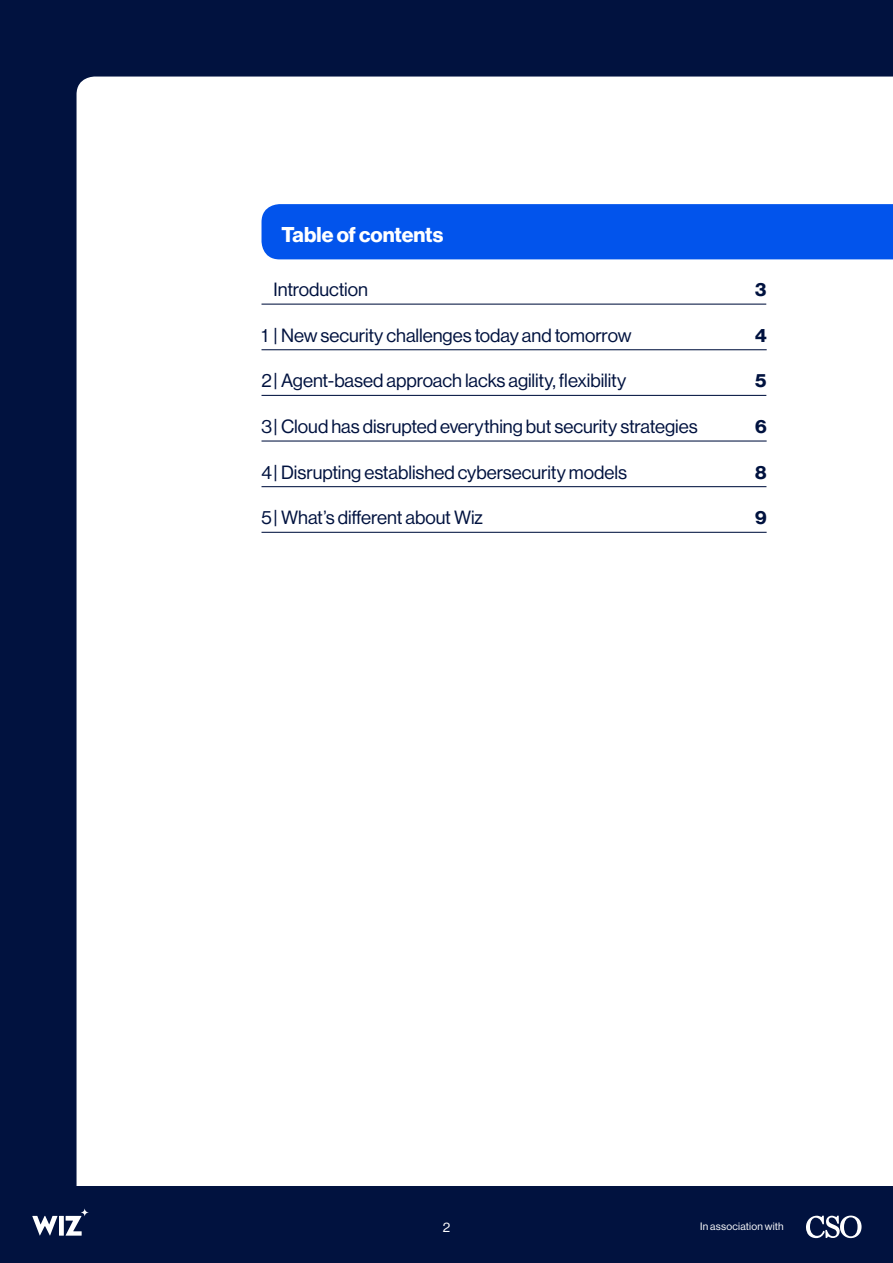
<style>
.page{position:relative;width:893px;height:1263px;background:#fff}
.page>*{position:absolute;margin:0;border:0;box-sizing:border-box;transform-origin:0 0}
.t1{font:700 21px "Neue Haas Display";color:#fff}
.t2{font:18.75px "N Haas Grotesk DS Pro 55 Rg";letter-spacing:-.005em;color:#00123f}
.t3{font:700 18.75px "Neue Haas Display";color:#00123f}
.t4{font:13.5px "N Haas Grotesk DS Pro 55 Rg";color:#fff}
.t5{font:10.5px "N Haas Grotesk DS Pro 55 Rg";letter-spacing:.025em;color:#fff}
</style>
<div class="page">
<div style="left:0;top:0;width:892px;height:1263px;background:#01123f"></div>
<div style="left:77px;top:77px;width:816px;height:1109px;background:#fff"></div>
<hr style="left:261px;top:304px;width:505px;height:1px;background:#00123f">
<hr style="left:261px;top:349px;width:506px;height:1px;background:#00123f">
<hr style="left:261px;top:395px;width:505px;height:1px;background:#00123f">
<hr style="left:261px;top:440px;width:506px;height:2px;background:#00123f">
<hr style="left:261px;top:486px;width:505px;height:1px;background:#00123f">
<hr style="left:261px;top:532px;width:506px;height:1px;background:#00123f">
<div style="left:261px;top:204px;width:632px;height:55px;background:#0254ec"></div>
<div style="left:0;top:1186px;width:893px;height:77px;background:#01123f"></div>
<svg style="left:806px;top:1215px;width:55px;height:23px"></svg>
<svg style="left:32px;top:1208px;width:57px;height:27px"></svg>
<p class="t1" style="left:281px;top:222px;width:163px">Table of contents</p>
<p class="t2" style="left:273px;top:279px;width:96px">Introduction</p>
<p class="t3" style="left:755px;top:279px;width:13px">3</p>
<p class="t2" style="left:261px;top:325px;width:371px">1 | New security challenges today and tomorrow</p>
<p class="t3" style="left:755px;top:324px;width:13px">4</p>
<p class="t2" style="left:261px;top:370px;width:366px">2| Agent-based approach lacks agility, flexibility</p>
<p class="t3" style="left:755px;top:370px;width:13px">5</p>
<p class="t2" style="left:261px;top:416px;width:438px">3| Cloud has disrupted everything but security strategies</p>
<p class="t3" style="left:755px;top:415px;width:13px">6</p>
<p class="t2" style="left:261px;top:461px;width:367px">4| Disrupting established cybersecurity models</p>
<p class="t3" style="left:755px;top:461px;width:13px">8</p>
<p class="t2" style="left:261px;top:507px;width:223px">5| What’s different about Wiz</p>
<p class="t3" style="left:755px;top:507px;width:13px">9</p>
<p class="t4" style="left:443px;top:1220px;width:9px">2</p>
<p class="t5" style="left:700px;top:1221px;width:85px">In association with</p>
</div>
